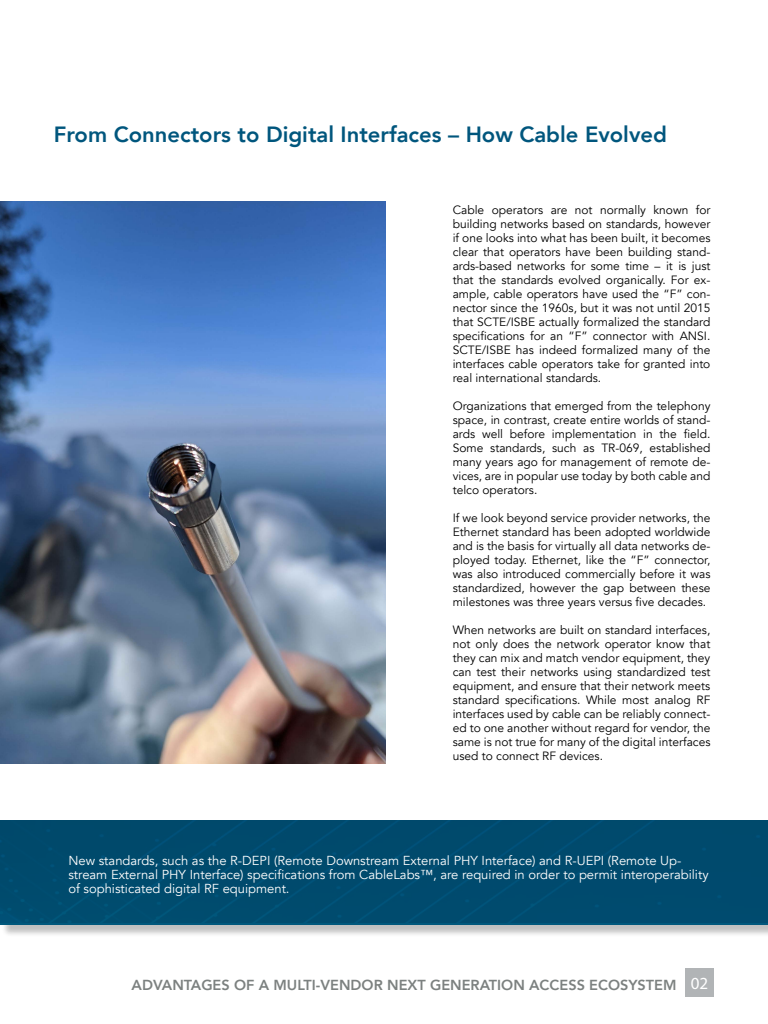
<style>
.page{position:relative;width:768px;height:1024px;background:#fff}
.page>*{position:absolute;margin:0;border:0;box-sizing:border-box;transform-origin:0 0}
.t1{font:800 22px "Avenir";color:#00567d}
.t2{font:800 14.5px "Avenir";color:#7c8180}
.t3{font:13px/14px "Avenir";color:#fff}
.t4{font:12px/14px "Avenir";color:#000;text-align:justify}
.s1{font-family:"Myriad Pro";font-weight:400;font-size:17px;color:#fff}
</style>
<div class="page">
<div style="left:685px;top:968px;width:29px;height:29px;background:#b1b4b6"></div>
<img style="left:0;top:202px;width:386px;height:562px">
<div style="left:0;top:822px;width:768px;height:115px;background:#000;opacity:.25"></div>
<div style="left:0;top:821px;width:768px;height:104px;background:linear-gradient(to right,#00587c,#00587c)"></div>
<div style="left:0;top:821px;width:768px;height:101px;background:#004a6d"></div>
<h1 class="t1" style="left:54px;top:117px;width:615px">From Connectors to Digital Interfaces – How Cable Evolved</h1>
<p class="t4" style="left:453px;top:203px;width:259px">Cable operators are not normally known for building networks based on standards, however if one looks into what has been built, it becomes clear that operators have been building stand&shy;ards-based networks for some time – it is just that the standards evolved organically. For ex&shy;ample, cable operators have used the “F” con&shy;nector since the 1960s, but it was not until 2015 that SCTE/ISBE actually formalized the standard specifications for an “F” connector with ANSI.<br>SCTE/ISBE has indeed formalized many of the interfaces cable operators take for granted into real international standards.</p>
<p class="t4" style="left:453px;top:399px;width:259px">Organizations that emerged from the telephony space, in contrast, create entire worlds of stand&shy;ards well before implementation in the field.<br>Some standards, such as TR-069, established many years ago for management of remote de&shy;vices, are in popular use today by both cable and telco operators.</p>
<p class="t4" style="left:453px;top:511px;width:259px">If we look beyond service provider networks, the Ethernet standard has been adopted worldwide and is the basis for virtually all data networks de&shy;ployed today. Ethernet, like the “F” connector, was also introduced commercially before it was standardized, however the gap between these milestones was three years versus five decades.</p>
<p class="t4" style="left:453px;top:623px;width:259px">When networks are built on standard interfaces, not only does the network operator know that they can mix and match vendor equipment, they can test their networks using standardized test equipment, and ensure that their network meets standard specifications. While most analog RF interfaces used by cable can be reliably connect&shy;ed to one another without regard for vendor, the same is not true for many of the digital interfaces used to connect RF devices.</p>
<p class="t3" style="left:68px;top:854px;width:642px">New standards, such as the R-DEPI (Remote Downstream External PHY Interface) and R-UEPI (Remote Up&shy;stream External PHY Interface) specifications from CableLabs™, are required in order to permit interoperability of sophisticated digital RF equipment.</p>
<p class="t2" style="left:132px;top:974px;width:578px">ADVANTAGES OF A MULTI-VENDOR NEXT GENERATION ACCESS ECOSYSTEM <span class="s1">02</span></p>
</div>
